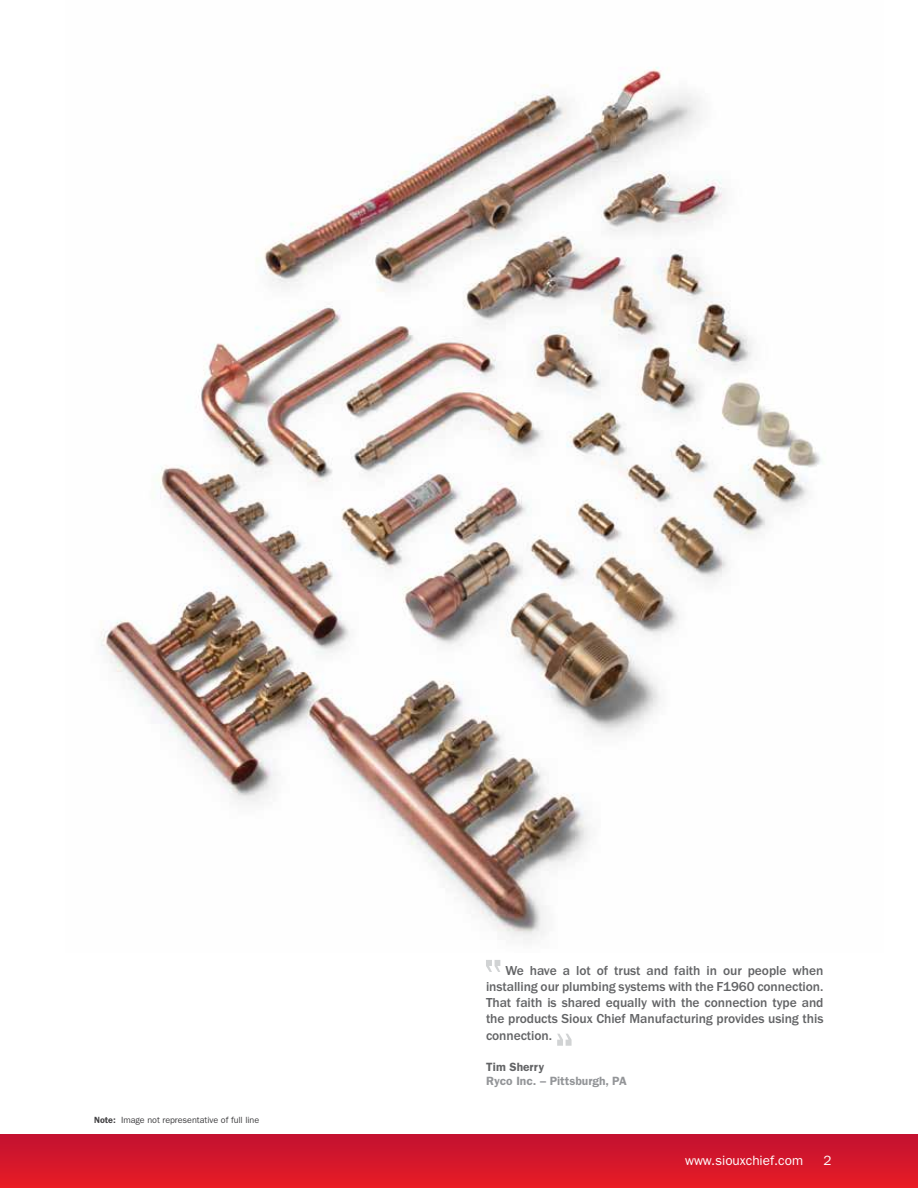
<style>
.page{position:relative;width:918px;height:1188px;background:#fff}
.page>*{position:absolute;margin:0;border:0;box-sizing:border-box;transform-origin:0 0}
.t1{font:500 13.5px/16.2px "ITC Franklin Gothic Std";letter-spacing:-.005em;color:#636466;text-align:justify}
.t2{font:13.5px "ITC Franklin Gothic Std";color:#fff}
.t3{font:600 12px "ITC Franklin Gothic Std";color:#939598}
.t4{font:600 12px "ITC Franklin Gothic Std";color:#636466}
.t5{font:9px "ITC Franklin Gothic Std";letter-spacing:-.005em;color:#414042}
.s1{font-weight:600}
</style>
<div class="page">
<img style="left:101px;top:67px;width:721px;height:873px">
<svg style="left:486px;top:960px;width:14px;height:12px"></svg>
<svg style="left:557px;top:1034px;width:15px;height:12px"></svg>
<div style="left:0;top:1135px;width:918px;height:53px;background:linear-gradient(to bottom,#c21231,#e91c25)"></div>
<svg style="left:0;top:1135px;width:1px;height:53px"></svg>
<p class="t5" style="left:94px;top:1114px;width:167px"><span class="s1">Note:</span> Image not representative of full line</p>
<p class="t1" style="left:486px;top:962px;width:339px;text-indent:19px">We have a lot of trust and faith in our people when installing our plumbing systems with the F1960 connection.<br>That faith is shared equally with the connection type and the products Sioux Chief Manufacturing provides using this connection.</p>
<p class="t4" style="left:486px;top:1060px;width:60px">Tim Sherry</p>
<p class="t3" style="left:486px;top:1074px;width:142px">Ryco Inc. – Pittsburgh, PA</p>
<p class="t2" style="left:685px;top:1153px;width:119px">www.siouxchief.com</p>
<p class="t2" style="left:823px;top:1153px;width:10px">2</p>
</div>
